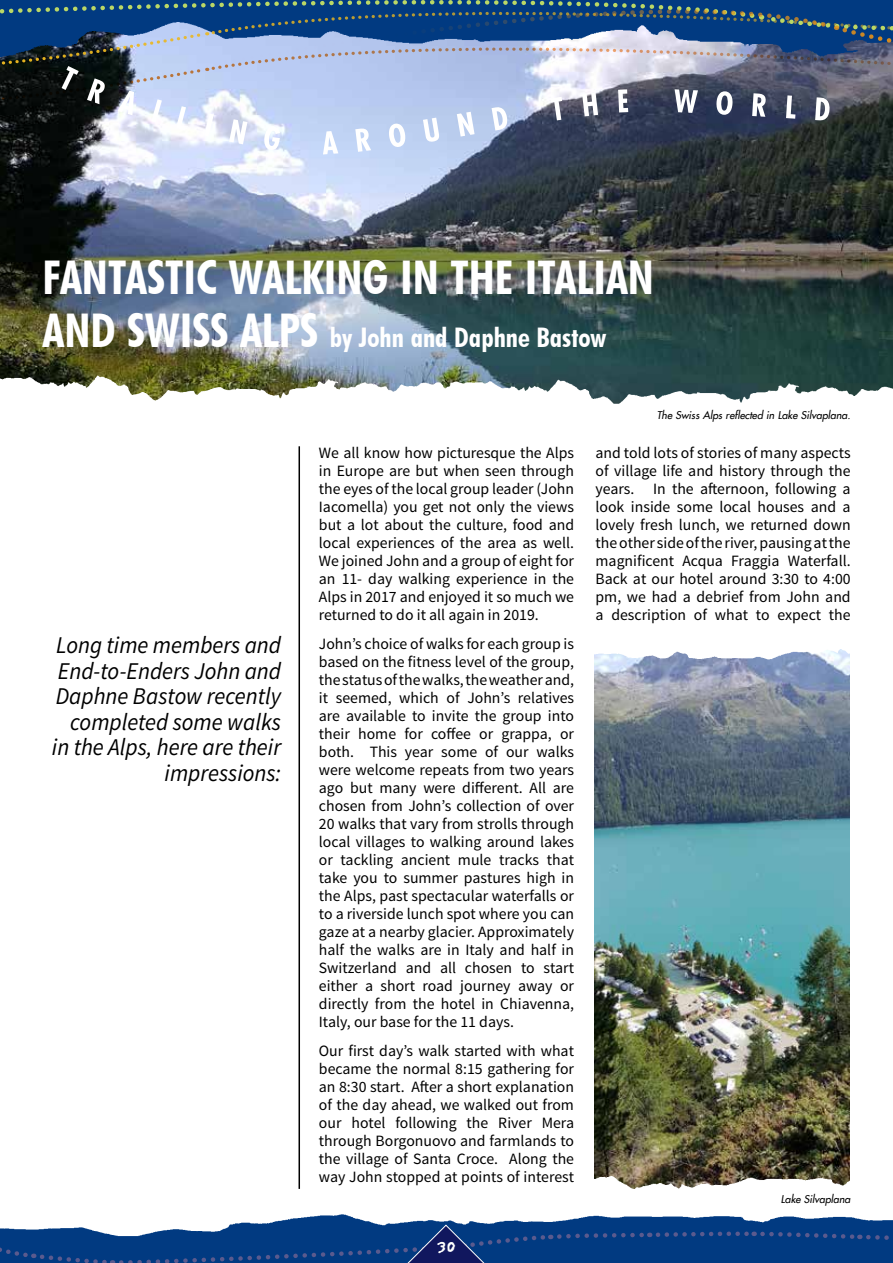
<style>
.page{position:relative;width:893px;height:1263px;background:#fff}
.page>*{position:absolute;margin:0;border:0;box-sizing:border-box;transform-origin:0 0}
.t1{font:700 condensed 46.5px "Futura BT";color:#fff}
.t2{font:700 condensed 27px "Futura BT";color:#fff}
.t3{font:italic 24px/25.5px "Source Sans Pro";color:#000;text-align:right;scale:.95 1}
.t4{font:15.75px/18px "Source Sans Pro";color:#000;text-align:justify}
.t5{font:13.5px "Sand";color:#fff}
.t6{font:italic 10.5px "Futura LT";color:#000}
.s1{font-size:46.5px}
</style>
<div class="page">
<img style="left:0;top:108px;width:893px;height:258px">
<img style="left:233px;top:1214px;width:660px;height:10px">
<img style="left:0;top:366px;width:893px;height:38px">
<svg style="left:0;top:0;width:893px;height:108px;background:#496992"></svg>
<svg style="left:62px;top:66px;width:768px;height:88px;background:#8f99af"></svg>
<hr style="left:298px;top:446px;width:2px;height:743px;background:#000">
<svg style="left:0;top:1224px;width:893px;height:39px;background:#114385"></svg>
<img style="left:594px;top:676px;width:255px;height:485px">
<img style="left:594px;top:649px;width:256px;height:27px">
<img style="left:594px;top:1161px;width:256px;height:28px">
<h1 class="t1" style="left:43px;top:249px;width:613px">FANTASTIC WALKING IN THE ITALIAN</h1>
<h2 class="t2" style="left:43px;top:321px;width:565px"><span class="s1">AND SWISS ALPS</span> by John and Daphne Bastow</h2>
<h3 class="t3" style="left:52px;top:633px;width:243px">Long time members and<br>End-to-Enders John and<br>Daphne Bastow recently completed some walks in the Alps, here are their impressions:</h3>
<p class="t4" style="left:319px;top:444px;width:257px">We all know how picturesque the Alps in Europe are but when seen through the eyes of the local group leader (John Iacomella) you get not only the views but a lot about the culture, food and local experiences of the area as well.<br>We joined John and a group of eight for an 11- day walking experience in the Alps in 2017 and enjoyed it so much we returned to do it all again in 2019.</p>
<p class="t4" style="left:319px;top:635px;width:257px">John’s choice of walks for each group is based on the fitness level of the group, the status of the walks, the weather and, it seemed, which of John’s relatives are available to invite the group into their home for coffee or grappa, or both. This year some of our walks were welcome repeats from two years ago but many were different. All are chosen from John’s collection of over 20 walks that vary from strolls through local villages to walking around lakes or tackling ancient mule tracks that take you to summer pastures high in the Alps, past spectacular waterfalls or to a riverside lunch spot where you can gaze at a nearby glacier. Approximately half the walks are in Italy and half in Switzerland and all chosen to start either a short road journey away or directly from the hotel in Chiavenna, Italy, our base for the 11 days.</p>
<p class="t4" style="left:319px;top:1041px;width:257px">Our first day’s walk started with what became the normal 8:15 gathering for an 8:30 start. After a short explanation of the day ahead, we walked out from our hotel following the River Mera through Borgonuovo and farmlands to the village of Santa Croce. Along the way John stopped at points of interest</p>
<p class="t5" style="left:437px;top:1239px;width:20px">30</p>
<p class="t6" style="left:657px;top:409px;width:195px">The Swiss Alps reflected in Lake Silvaplana.</p>
<p class="t4" style="left:596px;top:444px;width:257px">and told lots of stories of many aspects of village life and history through the years. In the afternoon, following a look inside some local houses and a lovely fresh lunch, we returned down the other side of the river, pausing at the magnificent Acqua Fraggia Waterfall.<br>Back at our hotel around 3:30 to 4:00 pm, we had a debrief from John and a description of what to expect the</p>
<p class="t6" style="left:781px;top:1192px;width:71px">Lake Silvaplana</p>
</div>
